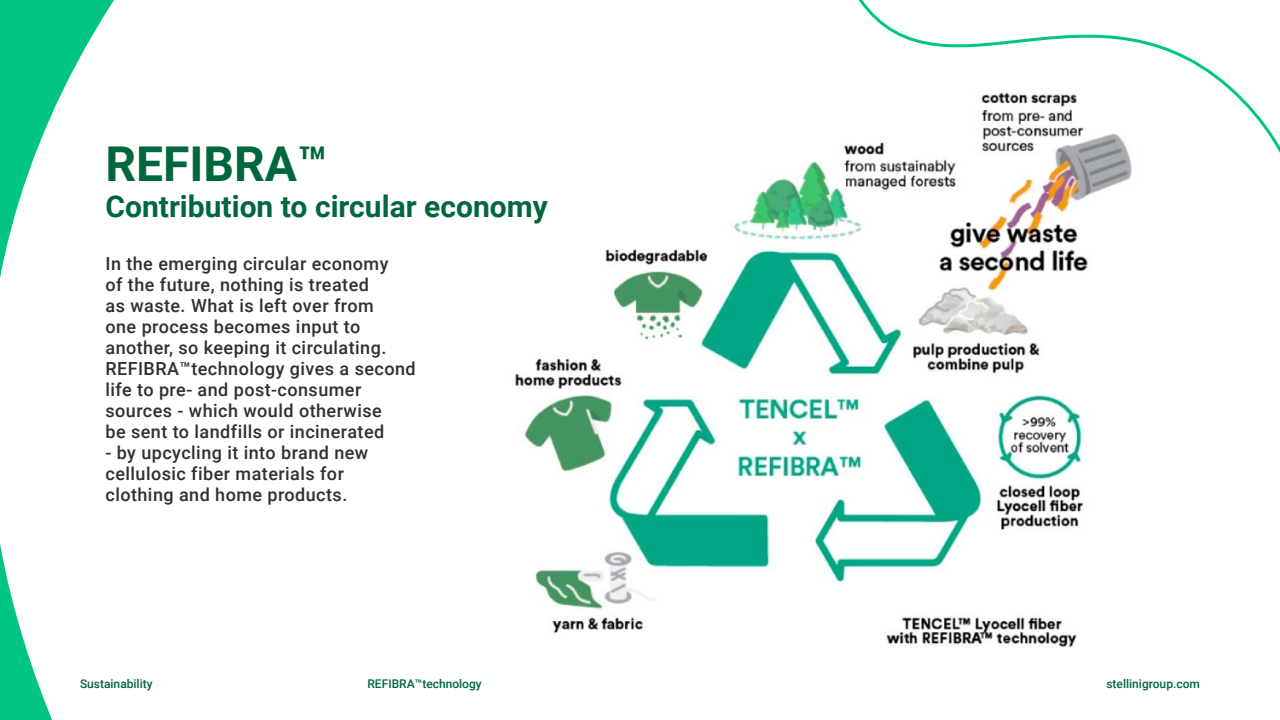
<style>
.page{position:relative;width:1280px;height:720px;background:#fff}
.page>*{position:absolute;margin:0;border:0;box-sizing:border-box;transform-origin:0 0}
.t1{font:700 48px "Roboto";color:#00673c}
.t2{font:700 30px "Roboto";color:#00673c}
.t3{font:500 18px/21px "Roboto";letter-spacing:.025em;color:#2f3032}
.t4{font:500 12px "Roboto";color:#00673c}
</style>
<div class="page">
<svg style="left:859px;top:0;width:421px;height:153px"></svg>
<svg style="left:0;top:0;width:114px;height:720px"></svg>
<img style="left:514px;top:92px;width:622px;height:555px">
<h1 class="t1" style="left:106px;top:131px;width:223px">REFIBRA™</h1>
<h2 class="t2" style="left:106px;top:186px;width:444px">Contribution to circular economy</h2>
<p class="t3" style="left:106px;top:252px;width:312px">In the emerging circular economy<br>of the future, nothing is treated<br>as waste. What is left over from<br>one process becomes input to another, so keeping it circulating.<br>REFIBRA™technology gives a second life to pre- and post-consumer sources - which would otherwise<br>be sent to landfills or incinerated</p>
<p class="t3" style="left:106px;top:441px;width:264px">- by upcycling it into brand new cellulosic fiber materials for clothing and home products.</p>
<p class="t4" style="left:80px;top:675px;width:74px">Sustainability</p>
<p class="t4" style="left:368px;top:675px;width:116px">REFIBRA™technology</p>
<p class="t4" style="left:1106px;top:675px;width:95px">stellinigroup.com</p>
</div>
